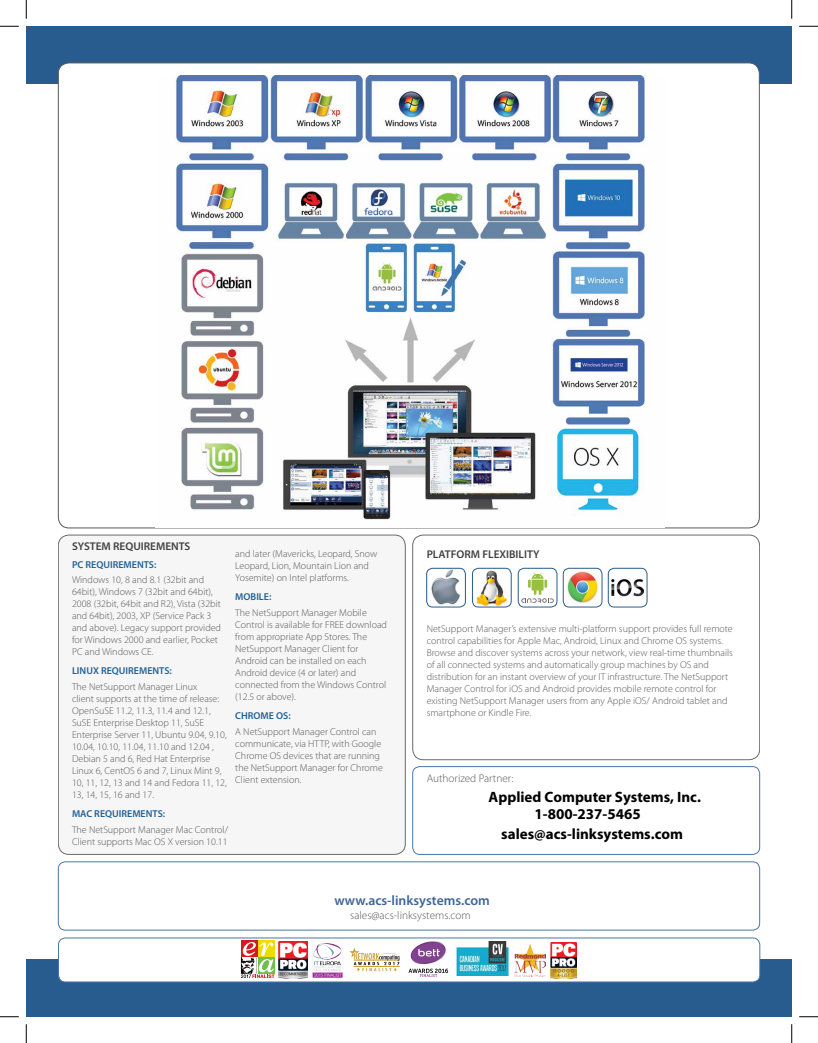
<style>
.page{position:relative;width:818px;height:1043px;background:#fff}
.page>*{position:absolute;margin:0;border:0;box-sizing:border-box;transform-origin:0 0}
.t1{font:700 15px/16.9px "Myriad Pro";color:#000}
.t2{font:600 13.75px "Myriad Pro";color:#3e6596}
.t3{font:300 11.25px "Myriad Pro";color:#58595b}
.t4{font:600 11.25px "Myriad Pro";color:#414042}
.t5{font:300 10px/12px "Myriad Pro";color:#58595b}
.t6{font:600 10px "Myriad Pro";color:#216197}
</style>
<div class="page">
<div style="left:26px;top:959px;width:765px;height:57px;background:#285b8e"></div>
<div style="left:26px;top:26px;width:765px;height:58px;background:#285b8e"></div>
<div style="left:58px;top:861px;width:701px;height:69px;border:1px solid #4d76a8;border-radius:7px"></div>
<div style="left:412px;top:766px;width:347px;height:88px;border:1px solid #4d76a8;border-radius:7px"></div>
<div style="left:58px;top:938px;width:701px;height:44px;background:#fff;border-radius:7px"></div>
<div style="left:58px;top:937px;width:702px;height:45px;border:1px solid #4d76a8;border-radius:7px"></div>
<div style="left:58px;top:535px;width:347px;height:319px;background:#f6f6f6;border-radius:11px"></div>
<div style="left:58px;top:535px;width:347px;height:319px;border:1px solid #58595b;border-radius:11px"></div>
<div style="left:58px;top:63px;width:701px;height:465px;background:#fff;border-radius:11px"></div>
<img style="left:176px;top:76px;width:469px;height:444px">
<div style="left:412px;top:535px;width:347px;height:225px;border:1px solid #58595b;border-radius:11px"></div>
<img style="left:426px;top:568px;width:39px;height:37px">
<div style="left:426px;top:568px;width:39px;height:39px;border:1px solid #285b8e;border-radius:6px"></div>
<img style="left:477px;top:570px;width:30px;height:35px">
<div style="left:472px;top:568px;width:39px;height:39px;border:1px solid #285b8e;border-radius:6px"></div>
<svg style="left:521px;top:572px;width:32px;height:30px"></svg>
<div style="left:518px;top:568px;width:39px;height:39px;border:1px solid #285b8e;border-radius:6px"></div>
<img style="left:611px;top:579px;width:32px;height:17px">
<div style="left:608px;top:568px;width:39px;height:39px;border:1px solid #285b8e;border-radius:6px"></div>
<img style="left:566px;top:571px;width:32px;height:32px">
<div style="left:563px;top:568px;width:39px;height:39px;border:1px solid #285b8e;border-radius:6px"></div>
<svg style="left:349px;top:948px;width:50px;height:23px"></svg>
<img style="left:514px;top:944px;width:31px;height:32px">
<img style="left:455px;top:941px;width:55px;height:34px">
<svg style="left:408px;top:941px;width:40px;height:35px"></svg>
<img style="left:312px;top:941px;width:31px;height:37px">
<img style="left:279px;top:941px;width:29px;height:37px">
<img style="left:551px;top:942px;width:25px;height:36px">
<div style="left:258px;top:940px;width:16px;height:17px;background:#eedc00"></div>
<div style="left:241px;top:940px;width:17px;height:17px;background:#d71920"></div>
<svg style="left:241px;top:942px;width:33px;height:35px"></svg>
<svg style="left:0;top:25px;width:19px;height:2px"></svg>
<svg style="left:799px;top:25px;width:19px;height:2px"></svg>
<svg style="left:0;top:1016px;width:19px;height:1px"></svg>
<svg style="left:799px;top:1016px;width:19px;height:1px"></svg>
<svg style="left:25px;top:0;width:2px;height:19px"></svg>
<svg style="left:25px;top:1024px;width:2px;height:18px"></svg>
<svg style="left:791px;top:0;width:1px;height:19px"></svg>
<svg style="left:791px;top:1024px;width:1px;height:18px"></svg>
<p class="t4" style="left:72px;top:539px;width:120px">SYSTEM REQUIREMENTS</p>
<p class="t6" style="left:72px;top:558px;width:86px">PC REQUIREMENTS:</p>
<p class="t5" style="left:72px;top:573px;width:150px">Windows 10, 8 and 8.1 (32bit and 64bit), Windows 7 (32bit and 64bit), 2008 (32bit, 64bit and R2), Vista (32bit and 64bit), 2003, XP (Service Pack 3 and above). Legacy support provided for Windows 2000 and earlier, Pocket PC and Windows CE.</p>
<p class="t6" style="left:72px;top:664px;width:101px">LINUX REQUIREMENTS:</p>
<p class="t5" style="left:72px;top:680px;width:156px">The NetSupport Manager Linux<br>client supports at the time of release:<br>OpenSuSE 11.2, 11.3, 11.4 and 12.1, SuSE Enterprise Desktop 11, SuSE Enterprise Server 11, Ubuntu 9.04, 9.10, 10.04, 10.10, 11.04, 11.10 and 12.04 , Debian 5 and 6, Red Hat Enterprise Linux 6, CentOS 6 and 7, Linux Mint 9, 10, 11, 12, 13 and 14 and Fedora 11, 12, 13, 14, 15, 16 and 17.</p>
<p class="t6" style="left:72px;top:807px;width:95px">MAC REQUIREMENTS:</p>
<p class="t5" style="left:72px;top:823px;width:158px">The NetSupport Manager Mac Control/<br>Client supports Mac OS X version 10.11</p>
<p class="t5" style="left:235px;top:547px;width:143px">and later (Mavericks, Leopard, Snow<br>Leopard, Lion, Mountain Lion and<br>Yosemite) on Intel platforms.</p>
<p class="t6" style="left:235px;top:590px;width:38px">MOBILE:</p>
<p class="t5" style="left:235px;top:606px;width:153px">The NetSupport Manager Mobile<br>Control is available for FREE download from appropriate App Stores. The<br>NetSupport Manager Client for<br>Android can be installed on each<br>Android device (4 or later) and connected from the Windows Control (12.5 or above).</p>
<p class="t6" style="left:235px;top:709px;width:57px">CHROME OS:</p>
<p class="t5" style="left:235px;top:725px;width:149px">A NetSupport Manager Control can communicate, via HTTP, with Google<br>Chrome OS devices that are running the NetSupport Manager for Chrome<br>Client extension.</p>
<p class="t4" style="left:426px;top:547px;width:114px">PLATFORM FLEXIBILITY</p>
<p class="t5" style="left:426px;top:622px;width:308px">NetSupport Manager’s extensive multi-platform support provides full remote control capabilities for Apple Mac, Android, Linux and Chrome OS systems.<br>Browse and discover systems across your network, view real-time thumbnails of all connected systems and automatically group machines by OS and distribution for an instant overview of your IT infrastructure. The NetSupport Manager Control for iOS and Android provides mobile remote control for existing NetSupport Manager users from any Apple iOS/ Android tablet and smartphone or Kindle Fire.</p>
<p class="t3" style="left:426px;top:771px;width:88px">Authorized Partner:</p>
<h1 class="t1" style="left:534px;top:788px;width:168px;text-indent:-46px">Applied Computer Systems, Inc.<br>1-800-237-5465</h1>
<h1 class="t1" style="left:501px;top:825px;width:183px">sales@acs-linksystems.com</h1>
<h2 class="t2" style="left:334px;top:891px;width:157px">www.acs-linksystems.com</h2>
<p class="t3" style="left:350px;top:908px;width:122px">sales@acs-linksystems.com</p>
</div>
